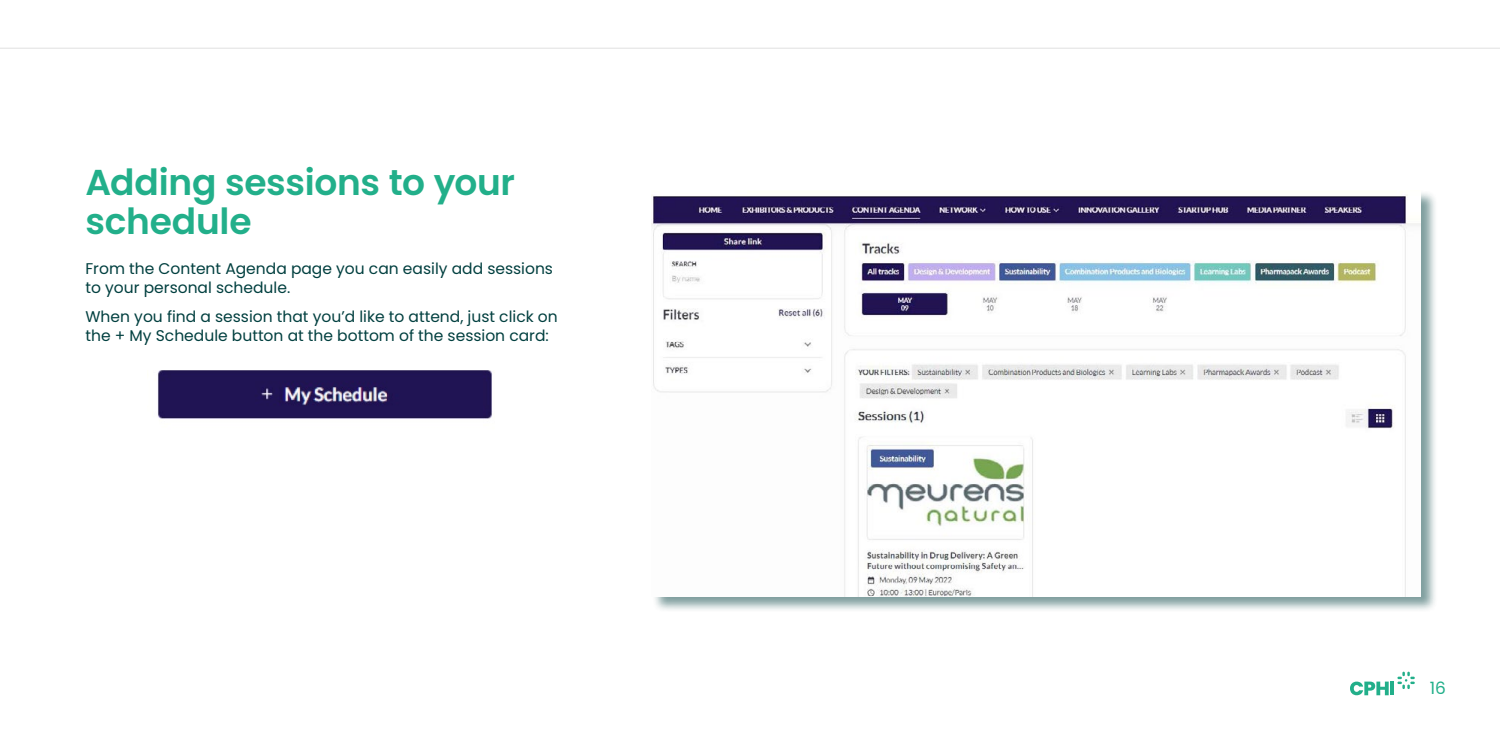
<style>
.page{position:relative;width:1500px;height:750px;background:#fff}
.page>*{position:absolute;margin:0;border:0;box-sizing:border-box;transform-origin:0 0}
.t1{font:600 36px/39px "Poppins";letter-spacing:-.01em;color:#22af8a}
.t2{font:16.95px "Poppins";color:#22af8a}
.t3{font:15.45px/18.6px "Poppins";color:#003f3f}
</style>
<div class="page">
<hr style="left:0;top:48px;width:1500px;height:1px;background:#000">
<div style="left:652px;top:190px;width:786px;height:423px;background:#003f3f;opacity:.5"></div>
<img style="left:652px;top:190px;width:769px;height:406px">
<img style="left:158px;top:371px;width:334px;height:48px">
<svg style="left:1350px;top:672px;width:65px;height:23px"></svg>
<h1 class="t1" style="left:86px;top:163px;width:431px">Adding sessions to your schedule</h1>
<p class="t3" style="left:86px;top:260px;width:469px">From the Content Agenda page you can easily add sessions to your personal schedule.</p>
<p class="t3" style="left:86px;top:307px;width:474px">When you find a session that you’d like to attend, just click on the + My Schedule button at the bottom of the session card:</p>
<p class="t2" style="left:1430px;top:679px;width:18px">16</p>
</div>
